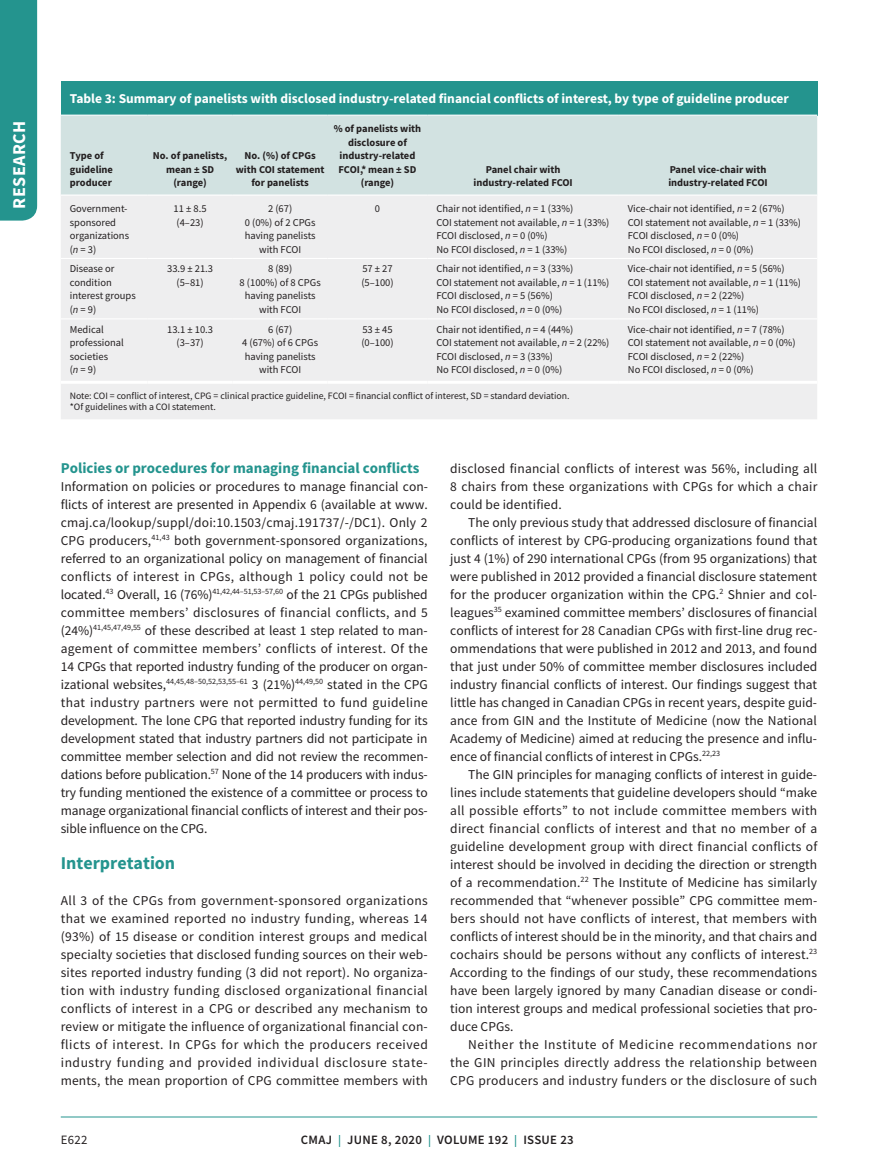
<style>
.page{position:relative;width:878px;height:1175px;background:#fff}
.page>*{position:absolute;margin:0;border:0;box-sizing:border-box;transform-origin:0 0}
.t1{font:700 18px "Source Sans Pro";color:#24948e}
.t2{font:700 18px "Source Sans Pro";letter-spacing:.025em;color:#fff}
.t3{font:700 15px "Source Sans Pro";color:#24948e}
.t4{font:13.5px/18px "Source Sans Pro";letter-spacing:.005em;color:#231f20;text-align:justify}
.t5{font:700 13.5px "Source Sans Pro";color:#fff}
.t6{font:600 12.75px "Source Sans Pro";letter-spacing:.025em;color:#231f20}
.t7{font:12.75px "Source Sans Pro";color:#231f20}
.t8{font:10.5px/13.5px "Source Sans Pro";color:#231f20}
.t9{font:700 10.5px/13.5px "Source Sans Pro";color:#231f20;text-align:center}
.t10{font:9.75px/11.7px "Source Sans Pro";color:#231f20}
.s1{font-style:italic}
.s2{font-size:12px;color:#24948e}
</style>
<div class="page">
<div style="left:0;top:0;width:37px;height:220px;background:#24948e"></div>
<hr style="left:61px;top:1116px;width:756px;height:1px;background:#24948e">
<div style="left:61px;top:81px;width:756px;height:34px;background:#24948e"></div>
<div style="left:61px;top:116px;width:756px;height:78px;background:#d2e2e1"></div>
<div style="left:61px;top:196px;width:756px;height:223px;background:#eeeeef"></div>
<hr style="left:61px;top:258px;width:86px;height:1px;background:#fff">
<hr style="left:147px;top:258px;width:86px;height:1px;background:#fff">
<hr style="left:233px;top:258px;width:94px;height:1px;background:#fff">
<hr style="left:327px;top:258px;width:100px;height:1px;background:#fff">
<hr style="left:427px;top:258px;width:192px;height:1px;background:#fff">
<hr style="left:619px;top:258px;width:198px;height:1px;background:#fff">
<hr style="left:61px;top:318px;width:86px;height:1px;background:#fff">
<hr style="left:147px;top:318px;width:86px;height:1px;background:#fff">
<hr style="left:233px;top:318px;width:94px;height:1px;background:#fff">
<hr style="left:327px;top:318px;width:100px;height:1px;background:#fff">
<hr style="left:427px;top:318px;width:192px;height:1px;background:#fff">
<hr style="left:619px;top:318px;width:198px;height:1px;background:#fff">
<hr style="left:61px;top:381px;width:86px;height:3px;background:#fff">
<hr style="left:147px;top:381px;width:86px;height:3px;background:#fff">
<hr style="left:233px;top:381px;width:94px;height:3px;background:#fff">
<hr style="left:327px;top:381px;width:100px;height:3px;background:#fff">
<hr style="left:427px;top:381px;width:192px;height:3px;background:#fff">
<hr style="left:619px;top:381px;width:198px;height:3px;background:#fff">
<h1 class="t2" style="left:7px;top:208px;width:89px;rotate:-90deg">RESEARCH</h1>
<p class="t5" style="left:70px;top:90px;width:720px">Table 3: Summary of panelists with disclosed industry-related financial conflicts of interest, by type of guideline producer</p>
<p class="t9" style="left:70px;top:149px;width:45px;text-align:left">Type of guideline producer</p>
<p class="t9" style="left:153px;top:149px;width:76px">No. of panelists, mean ± SD (range)</p>
<p class="t9" style="left:236px;top:149px;width:90px">No. (%) of CPGs with COI statement for panelists</p>
<p class="t9" style="left:334px;top:122px;width:89px">% of panelists with disclosure of industry-related<br>FCOI,* mean ± SD (range)</p>
<p class="t9" style="left:473px;top:162px;width:101px">Panel chair with industry-related FCOI</p>
<p class="t9" style="left:668px;top:162px;width:101px;text-align:left">Panel vice-chair with industry-related FCOI</p>
<p class="t8" style="left:70px;top:202px;width:61px">Government&shy;sponsored organizations (<span class="s1">n</span> = 3)</p>
<p class="t8" style="left:174px;top:202px;width:34px">11 ± 8.5 (4–23)</p>
<p class="t8" style="left:245px;top:202px;width:72px;text-align:center">2 (67)<br>0 (0%) of 2 CPGs having panelists with FCOI</p>
<p class="t8" style="left:375px;top:202px;width:7px">0</p>
<p class="t8" style="left:436px;top:202px;width:174px">Chair not identified, <span class="s1">n</span> = 1 (33%)<br>COI statement not available, <span class="s1">n</span> = 1 (33%)<br>FCOI disclosed, <span class="s1">n</span> = 0 (0%)<br>No FCOI disclosed, <span class="s1">n</span> = 1 (33%)</p>
<p class="t8" style="left:628px;top:202px;width:174px">Vice-chair not identified, <span class="s1">n</span> = 2 (67%)<br>COI statement not available, <span class="s1">n</span> = 1 (33%)<br>FCOI disclosed, <span class="s1">n</span> = 0 (0%)<br>No FCOI disclosed, <span class="s1">n</span> = 0 (0%)</p>
<p class="t8" style="left:70px;top:262px;width:67px">Disease or condition interest groups (<span class="s1">n</span> = 9)</p>
<p class="t8" style="left:167px;top:262px;width:47px;text-align:center">33.9 ± 21.3 (5–81)</p>
<p class="t8" style="left:239px;top:262px;width:83px;text-align:center">8 (89)<br>8 (100%) of 8 CPGs having panelists with FCOI</p>
<p class="t8" style="left:361px;top:262px;width:34px">57 ± 27 (5–100)</p>
<p class="t8" style="left:436px;top:262px;width:174px">Chair not identified, <span class="s1">n</span> = 3 (33%)<br>COI statement not available, <span class="s1">n</span> = 1 (11%)<br>FCOI disclosed, <span class="s1">n</span> = 5 (56%)<br>No FCOI disclosed, <span class="s1">n</span> = 0 (0%)</p>
<p class="t8" style="left:628px;top:262px;width:174px">Vice-chair not identified, <span class="s1">n</span> = 5 (56%)<br>COI statement not available, <span class="s1">n</span> = 1 (11%)<br>FCOI disclosed, <span class="s1">n</span> = 2 (22%)<br>No FCOI disclosed, <span class="s1">n</span> = 1 (11%)</p>
<p class="t8" style="left:70px;top:322px;width:56px">Medical professional societies<br>(<span class="s1">n</span> = 9)</p>
<p class="t8" style="left:167px;top:322px;width:47px;text-align:center">13.1 ± 10.3 (3–37)</p>
<p class="t8" style="left:242px;top:322px;width:77px;text-align:center">6 (67)<br>4 (67%) of 6 CPGs having panelists with FCOI</p>
<p class="t8" style="left:361px;top:322px;width:34px">53 ± 45 (0–100)</p>
<p class="t8" style="left:436px;top:322px;width:174px">Chair not identified, <span class="s1">n</span> = 4 (44%)<br>COI statement not available, <span class="s1">n</span> = 2 (22%)<br>FCOI disclosed, <span class="s1">n</span> = 3 (33%)<br>No FCOI disclosed, <span class="s1">n</span> = 0 (0%)</p>
<p class="t8" style="left:628px;top:322px;width:169px">Vice-chair not identified, <span class="s1">n</span> = 7 (78%)<br>COI statement not available, <span class="s1">n</span> = 0 (0%)<br>FCOI disclosed, <span class="s1">n</span> = 2 (22%)<br>No FCOI disclosed, <span class="s1">n</span> = 0 (0%)</p>
<p class="t10" style="left:70px;top:389px;width:501px">Note: COI = conflict of interest, CPG = clinical practice guideline, FCOI = financial conflict of interest, SD = standard deviation. *Of guidelines with a COI statement.</p>
<p class="t3" style="left:61px;top:457px;width:360px">Policies or procedures for managing financial conflicts</p>
<p class="t4" style="left:61px;top:477px;width:369px">Information on policies or procedures to manage financial con&shy;flicts of interest are presented in Appendix 6 (available at www. cmaj.ca/lookup/suppl/doi:10.1503/cmaj.191737/-/DC1). Only 2<br>CPG producers,<sup>41,43</sup> both government-sponsored organizations, referred to an organizational policy on management of financial conflicts of interest in CPGs, although 1 policy could not be located.<sup>43</sup> Overall, 16 (76%)<sup>41,42,44–51,53–57,60</sup> of the 21 CPGs published committee members’ disclosures of financial conflicts, and 5 (24%)<sup>41,45,47,49,55</sup> of these described at least 1 step related to man&shy;agement of committee members’ conflicts of interest. Of the 14 CPGs that reported industry funding of the producer on organ&shy;izational websites,<sup>44,45,48–50,52,53,55–61</sup> 3 (21%)<sup>44,49,50</sup> stated in the CPG that industry partners were not permitted to fund guideline development. The lone CPG that reported industry funding for its development stated that industry partners did not participate in committee member selection and did not review the recommen&shy;dations before publication.<sup>57</sup> None of the 14 producers with indus&shy;try funding mentioned the existence of a committee or process to manage organizational financial conflicts of interest and their pos&shy;sible influence on the CPG.</p>
<h1 class="t1" style="left:61px;top:850px;width:116px">Interpretation</h1>
<p class="t4" style="left:61px;top:891px;width:369px">All 3 of the CPGs from government-sponsored organizations that we examined reported no industry funding, whereas 14 (93%) of 15 disease or condition interest groups and medical specialty societies that disclosed funding sources on their web&shy;sites reported industry funding (3 did not report). No organiza&shy;tion with industry funding disclosed organizational financial conflicts of interest in a CPG or described any mechanism to review or mitigate the influence of organizational financial con&shy;flicts of interest. In CPGs for which the producers received industry funding and provided individual disclosure state&shy;ments, the mean proportion of CPG committee members with</p>
<p class="t4" style="left:450px;top:459px;width:368px">disclosed financial conflicts of interest was 56%, including all 8 chairs from these organizations with CPGs for which a chair could be identified.</p>
<p class="t4" style="left:450px;top:513px;width:368px;text-indent:18px">The only previous study that addressed disclosure of financial conflicts of interest by CPG-producing organizations found that just 4 (1%) of 290 international CPGs (from 95 organizations) that were published in 2012 provided a financial disclosure statement for the producer organization within the CPG.<sup>2</sup> Shnier and col&shy;leagues<sup>35</sup> examined committee members’ disclosures of financial conflicts of interest for 28 Canadian CPGs with first-line drug rec&shy;ommendations that were published in 2012 and 2013, and found that just under 50% of committee member disclosures included industry financial conflicts of interest. Our findings suggest that little has changed in Canadian CPGs in recent years, despite guid&shy;ance from GIN and the Institute of Medicine (now the National Academy of Medicine) aimed at reducing the presence and influ&shy;ence of financial conflicts of interest in CPGs.<sup>22,23</sup></p>
<p class="t4" style="left:450px;top:765px;width:369px;text-indent:18px">The GIN principles for managing conflicts of interest in guide&shy;lines include statements that guideline developers should “make all possible efforts” to not include committee members with direct financial conflicts of interest and that no member of a guideline development group with direct financial conflicts of interest should be involved in deciding the direction or strength of a recommendation.<sup>22</sup> The Institute of Medicine has similarly recommended that “whenever possible” CPG committee mem&shy;bers should not have conflicts of interest, that members with conflicts of interest should be in the minority, and that chairs and cochairs should be persons without any conflicts of interest.<sup>23<br></sup>According to the findings of our study, these recommendations have been largely ignored by many Canadian disease or condi&shy;tion interest groups and medical professional societies that pro&shy;duce CPGs.</p>
<p class="t4" style="left:450px;top:1035px;width:368px;text-indent:18px">Neither the Institute of Medicine recommendations nor the GIN principles directly address the relationship between CPG producers and industry funders or the disclosure of such</p>
<p class="t7" style="left:61px;top:1132px;width:28px">E622</p>
<p class="t6" style="left:301px;top:1131px;width:274px">CMAJ <span class="s2">|</span> JUNE 8, 2020 <span class="s2">|</span> VOLUME 192 <span class="s2">|</span> ISSUE 23</p>
</div>
